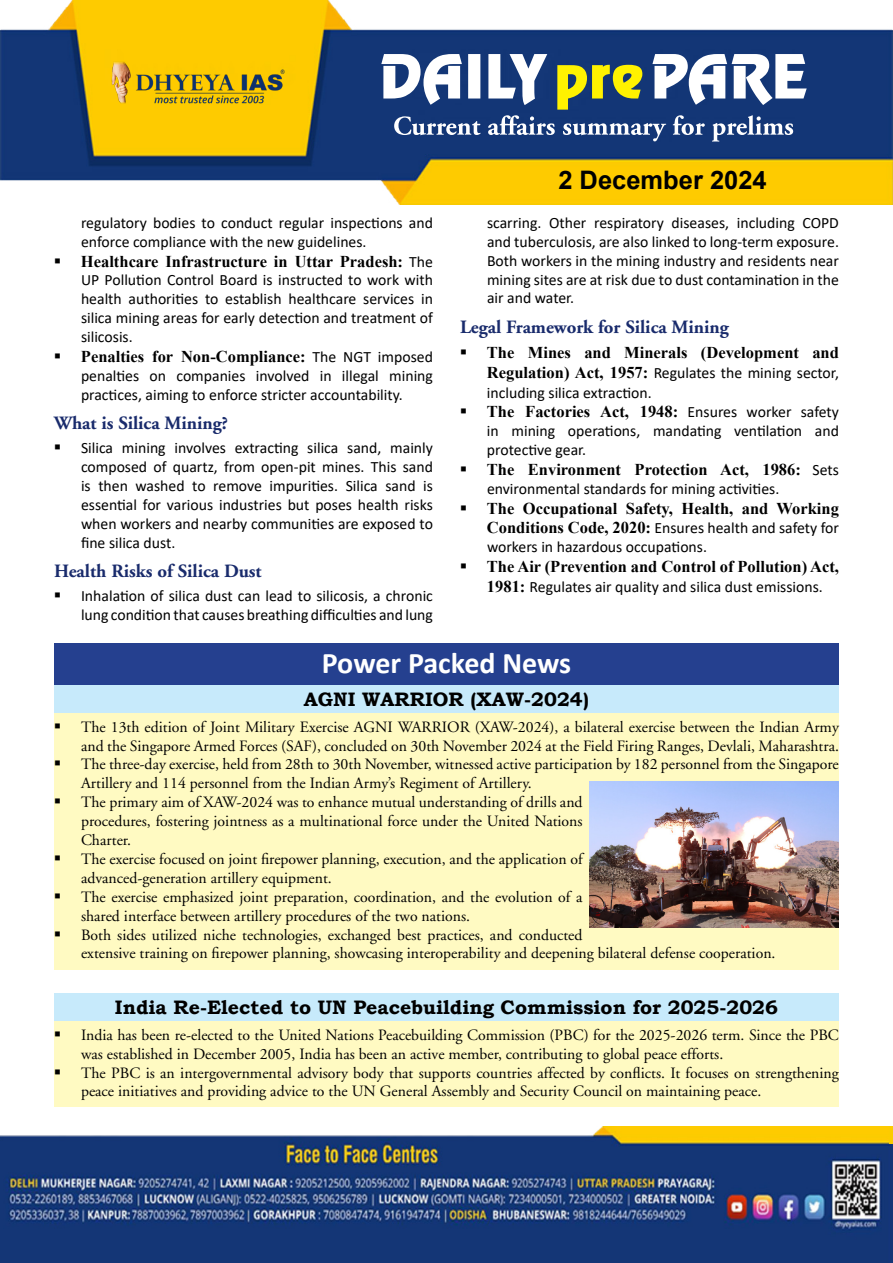
<style>
.page{position:relative;width:893px;height:1263px;background:#fff}
.page>*{position:absolute;margin:0;border:0;box-sizing:border-box;transform-origin:0 0}
.t1{font:700 30px "Calibri";letter-spacing:-.005em;color:#fff}
.t2{font:700 25.5px "Arial";color:#000}
.t3{font:700 19.5px "Bookman Old Style";color:#000}
.t4{font:700 18.75px "Adobe Garamond";color:#192b6c}
.t5{font:700 16.5px "Times New Roman";color:#000}
.t6{font:15.75px/18.9px "Adobe Garamond";color:#000}
.t7{font:15.75px/18.9px "Calibri";color:#000}
.s1{font-family:"Calibri";font-weight:400;font-size:15.75px}
.s2{font-family:"Times New Roman";font-weight:700;font-size:16.5px}
</style>
<div class="page">
<img style="left:0;top:0;width:893px;height:205px">
<img style="left:102px;top:50px;width:195px;height:75px">
<svg style="left:381px;top:54px;width:426px;height:88px"></svg>
<img style="left:0;top:1126px;width:890px;height:137px">
<svg style="left:890px;top:1144px;width:3px;height:119px"></svg>
<hr style="left:889px;top:1126px;width:4px;height:18px;background:#fbcc00">
<div style="left:54px;top:644px;width:785px;height:43px;background:#25408f"></div>
<div style="left:54px;top:685px;width:785px;height:32px;background:#c7eafb"></div>
<div style="left:54px;top:713px;width:785px;height:256px;background:#fffac2"></div>
<div style="left:54px;top:993px;width:785px;height:32px;background:#c7eafb"></div>
<div style="left:54px;top:1021px;width:785px;height:86px;background:#fffac2"></div>
<img style="left:589px;top:782px;width:250px;height:146px">
<p class="t7" style="left:81px;top:213px;width:353px">regulatory bodies to conduct regular inspections and enforce compliance with the new guidelines.</p>
<p class="t5" style="left:81px;top:250px;width:353px">Healthcare Infrastructure in Uttar Pradesh: <span class="s1">The</span></p>
<p class="t7" style="left:81px;top:270px;width:353px;text-align:justify">UP Pollution Control Board is instructed to work with health authorities to establish healthcare services in silica mining areas for early detection and treatment of silicosis.</p>
<p class="t5" style="left:81px;top:345px;width:353px">Penalties for Non-Compliance: <span class="s1">The NGT imposed</span></p>
<p class="t7" style="left:81px;top:366px;width:353px">penalties on companies involved in illegal mining practices, aiming to enforce stricter accountability.</p>
<p class="t4" style="left:54px;top:413px;width:175px">What is Silica Mining?</p>
<p class="t7" style="left:81px;top:438px;width:353px;text-align:justify">Silica mining involves extracting silica sand, mainly composed of quartz, from open-pit mines. This sand is then washed to remove impurities. Silica sand is essential for various industries but poses health risks when workers and nearby communities are exposed to fine silica dust.</p>
<p class="t4" style="left:54px;top:561px;width:209px">Health Risks of Silica Dust</p>
<p class="t7" style="left:81px;top:586px;width:353px">Inhalation of silica dust can lead to silicosis, a chronic lung condition that causes breathing difficulties and lung</p>
<h2 class="t2" style="left:558px;top:162px;width:210px">2 December 2024</h2>
<p class="t7" style="left:487px;top:213px;width:353px;text-align:justify">scarring. Other respiratory diseases, including COPD and tuberculosis, are also linked to long-term exposure.<br>Both workers in the mining industry and residents near mining sites are at risk due to dust contamination in the air and water.</p>
<p class="t4" style="left:460px;top:317px;width:270px">Legal Framework for Silica Mining</p>
<p class="t5" style="left:487px;top:341px;width:353px">The Mines and Minerals (Development and</p>
<p class="t7" style="left:487px;top:362px;width:353px;line-height:19.8px"><span class="s2">Regulation) Act, 1957:</span> Regulates the mining sector, including silica extraction.</p>
<p class="t5" style="left:487px;top:400px;width:353px">The Factories Act, 1948: <span class="s1">Ensures worker safety</span></p>
<p class="t7" style="left:487px;top:421px;width:353px">in mining operations, mandating ventilation and protective gear.</p>
<p class="t5" style="left:487px;top:458px;width:353px">The Environment Protection Act, 1986: <span class="s1">Sets</span></p>
<p class="t7" style="left:487px;top:479px;width:294px">environmental standards for mining activities.</p>
<p class="t5" style="left:487px;top:497px;width:353px">The Occupational Safety, Health, and Working</p>
<p class="t7" style="left:487px;top:518px;width:353px"><span class="s2">Conditions Code, 2020:</span> Ensures health and safety for workers in hazardous occupations.</p>
<p class="t5" style="left:487px;top:555px;width:353px">The Air (Prevention and Control of Pollution) Act,</p>
<p class="t7" style="left:487px;top:577px;width:337px"><span class="s2">1981:</span> Regulates air quality and silica dust emissions.</p>
<h1 class="t1" style="left:322px;top:642px;width:251px">Power Packed News</h1>
<p class="t3" style="left:304px;top:685px;width:287px">AGNI WARRIOR (XAW-2024)</p>
<p class="t6" style="left:81px;top:717px;width:759px">The 13th edition of Joint Military Exercise AGNI WARRIOR (XAW-2024), a bilateral exercise between the Indian Army and the Singapore Armed Forces (SAF), concluded on 30th November 2024 at the Field Firing Ranges, Devlali, Maharashtra.<br>The three-day exercise, held from 28th to 30th November, witnessed active participation by 182 personnel from the Singapore Artillery and 114 personnel from the Indian Army’s Regiment of Artillery.<br>The primary aim of XAW-2024 was to enhance mutual understanding of drills and<br>procedures, fostering jointness as a multinational force under the United Nations<br>Charter.<br>The exercise focused on joint firepower planning, execution, and the application of<br>advanced-generation artillery equipment.<br>The exercise emphasized joint preparation, coordination, and the evolution of a<br>shared interface between artillery procedures of the two nations.<br>Both sides utilized niche technologies, exchanged best practices, and conducted<br>extensive training on firepower planning, showcasing interoperability and deepening bilateral defense cooperation.</p>
<p class="t3" style="left:115px;top:993px;width:664px">India Re-Elected to UN Peacebuilding Commission for 2025-2026</p>
<p class="t6" style="left:81px;top:1026px;width:759px">India has been re-elected to the United Nations Peacebuilding Commission (PBC) for the 2025-2026 term. Since the PBC was established in December 2005, India has been an active member, contributing to global peace efforts.<br>The PBC is an intergovernmental advisory body that supports countries affected by conflicts. It focuses on strengthening peace initiatives and providing advice to the UN General Assembly and Security Council on maintaining peace.</p>
</div>
